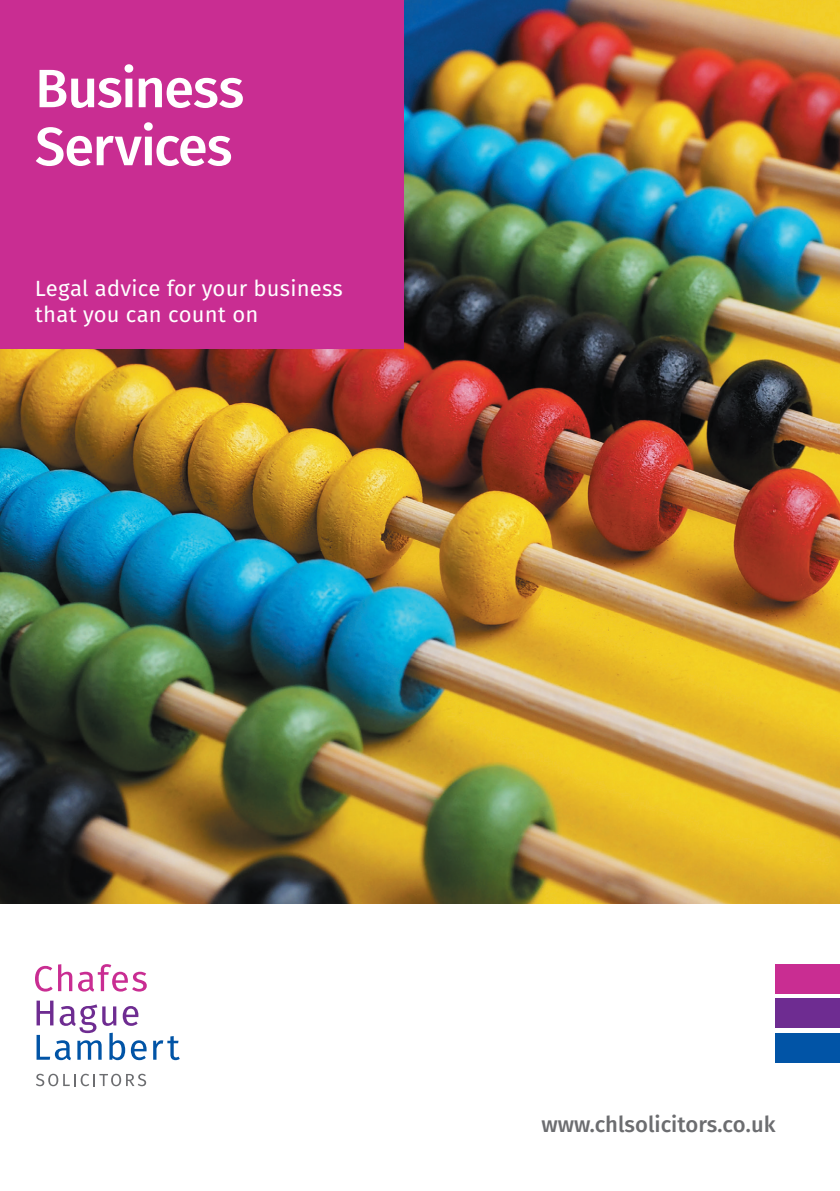
<style>
.page{position:relative;width:840px;height:1191px;background:#fff}
.page>*{position:absolute;margin:0;border:0;box-sizing:border-box;transform-origin:0 0}
.t1{font:54px/58px "Fira Sans OT Medium";letter-spacing:-.03em;color:#fff}
.t2{font:22px "Fira Sans OT";letter-spacing:.01em;color:#fff}
.t3{font:22px "Fira Sans OT Medium";color:#6c6d70}
</style>
<div class="page">
<img style="left:0;top:0;width:839px;height:904px">
<div style="left:0;top:0;width:403px;height:349px;background:#c92d92"></div>
<svg style="left:35px;top:964px;width:37px;height:27px"></svg>
<svg style="left:78px;top:964px;width:69px;height:27px"></svg>
<svg style="left:37px;top:1000px;width:109px;height:60px"></svg>
<svg style="left:153px;top:1036px;width:27px;height:24px"></svg>
<svg style="left:36px;top:1073px;width:110px;height:13px"></svg>
<div style="left:775px;top:964px;width:64px;height:29px;background:#c92d92"></div>
<div style="left:775px;top:998px;width:64px;height:30px;background:#6e2c91"></div>
<div style="left:775px;top:1033px;width:64px;height:29px;background:#0154a6"></div>
<p class="t1" style="left:35px;top:63px;width:211px">Business<br>Services</p>
<p class="t2" style="left:35px;top:272px;width:309px">Legal advice for your business</p>
<p class="t2" style="left:35px;top:298px;width:225px">that you can count on</p>
<p class="t3" style="left:541px;top:1109px;width:236px">www.chlsolicitors.co.uk</p>
</div>
